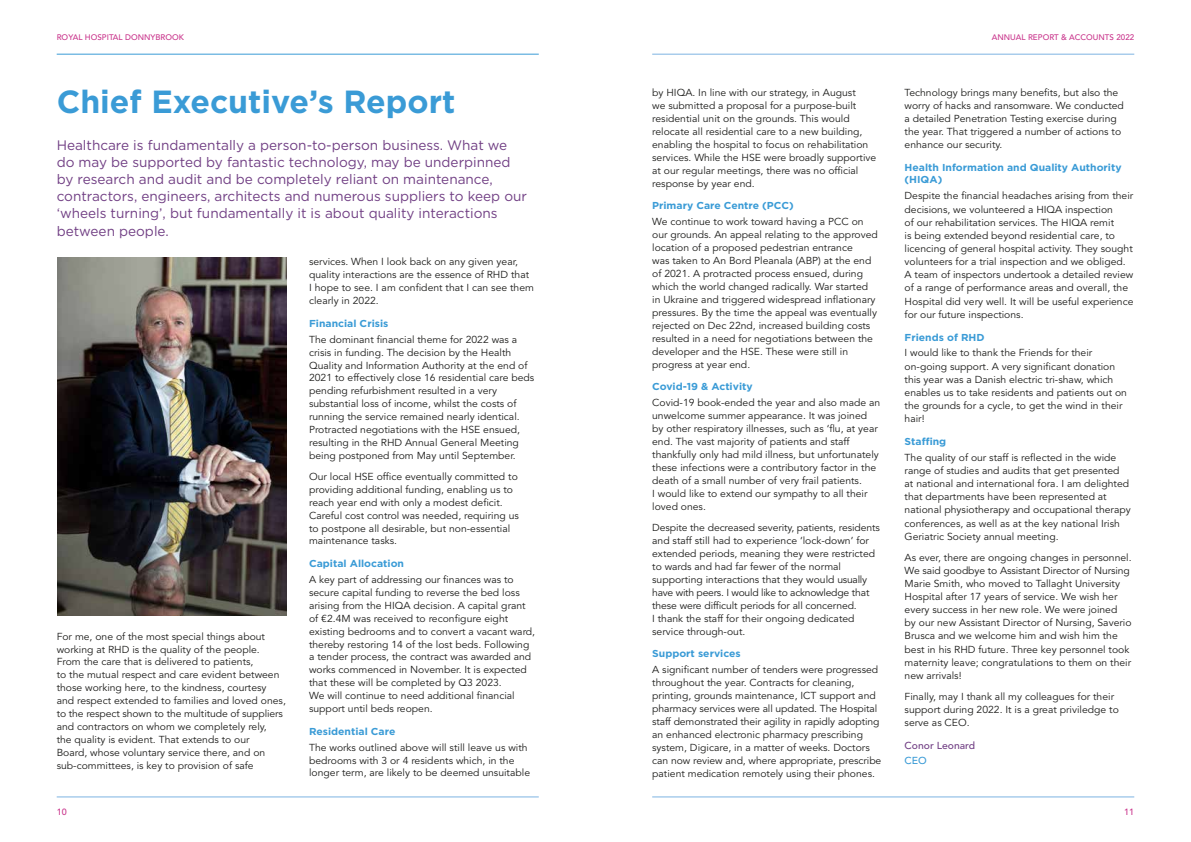
<style>
.page{position:relative;width:1191px;height:842px;background:#fff}
.page>*{position:absolute;margin:0;border:0;box-sizing:border-box;transform-origin:0 0}
.t1{font:700 32px "Gotham";color:#3a9bd6}
.t2{font:13.7px/17px "Gotham";color:#713f84}
.t3{font:10.1px/13px "Avenir LT Std";color:#1d1d1b}
.t4{font:700 10.1px/12.2px "Gotham";color:#3a9bd6}
.t5{font:500 10.1px "Avenir LT Std";color:#713f84}
.t6{font:500 10.1px "Avenir LT Std";color:#3a9bd6}
.t7{font:500 9px "Avenir LT Std";color:#c9338b}
.t8{font:500 8px "Avenir LT Std";letter-spacing:.005em;color:#c9338b}
</style>
<div class="page">
<hr style="left:652px;top:797px;width:482px;height:1px;background:#7db3e2">
<hr style="left:652px;top:54px;width:482px;height:1px;background:#7db3e2">
<hr style="left:57px;top:797px;width:482px;height:1px;background:#7db3e2">
<hr style="left:57px;top:54px;width:482px;height:1px;background:#3a9bd6">
<img style="left:57px;top:258px;width:230px;height:357px">
<p class="t8" style="left:57px;top:33px;width:129px">ROYAL HOSPITAL DONNYBROOK</p>
<h1 class="t1" style="left:57px;top:81px;width:400px">Chief Executive’s Report</h1>
<p class="t2" style="left:57px;top:137px;width:472px">Healthcare is fundamentally a person-to-person business. What we do may be supported by fantastic technology, may be underpinned by research and audit and be completely reliant on maintenance, contractors, engineers, architects and numerous suppliers to keep our ‘wheels turning’, but fundamentally it is about quality interactions between people.</p>
<p class="t3" style="left:57px;top:630px;width:231px">For me, one of the most special things about working at RHD is the quality of the people.<br>From the care that is delivered to patients,<br>to the mutual respect and care evident between those working here, to the kindness, courtesy and respect extended to families and loved ones, to the respect shown to the multitude of suppliers and contractors on whom we completely rely,<br>the quality is evident. That extends to our<br>Board, whose voluntary service there, and on sub-committees, is key to provision of safe</p>
<p class="t7" style="left:57px;top:806px;width:12px">10</p>
<p class="t3" style="left:309px;top:256px;width:226px">services. When I look back on any given year, quality interactions are the essence of RHD that I hope to see. I am confident that I can see them clearly in 2022.</p>
<p class="t4" style="left:309px;top:317px;width:81px">Financial Crisis</p>
<p class="t3" style="left:309px;top:333px;width:227px">The dominant financial theme for 2022 was a crisis in funding. The decision by the Health Quality and Information Authority at the end of 2021 to effectively close 16 residential care beds pending refurbishment resulted in a very substantial loss of income, whilst the costs of running the service remained nearly identical.<br>Protracted negotiations with the HSE ensued, resulting in the RHD Annual General Meeting being postponed from May until September.</p>
<p class="t3" style="left:309px;top:470px;width:211px">Our local HSE office eventually committed to providing additional funding, enabling us to reach year end with only a modest deficit.<br>Careful cost control was needed, requiring us to postpone all desirable, but non-essential maintenance tasks.</p>
<p class="t4" style="left:309px;top:557px;width:96px">Capital Allocation</p>
<p class="t3" style="left:309px;top:573px;width:228px">A key part of addressing our finances was to secure capital funding to reverse the bed loss arising from the HIQA decision. A capital grant of €2.4M was received to reconfigure eight existing bedrooms and to convert a vacant ward, thereby restoring 14 of the lost beds. Following a tender process, the contract was awarded and works commenced in November. It is expected that these will be completed by Q3 2023.<br>We will continue to need additional financial support until beds reopen.</p>
<p class="t4" style="left:309px;top:725px;width:88px">Residential Care</p>
<p class="t3" style="left:309px;top:741px;width:222px">The works outlined above will still leave us with bedrooms with 3 or 4 residents which, in the longer term, are likely to be deemed unsuitable</p>
<p class="t3" style="left:652px;top:86px;width:226px">by HIQA. In line with our strategy, in August<br>we submitted a proposal for a purpose-built residential unit on the grounds. This would relocate all residential care to a new building, enabling the hospital to focus on rehabilitation services. While the HSE were broadly supportive at our regular meetings, there was no official response by year end.</p>
<p class="t4" style="left:652px;top:200px;width:143px">Primary Care Centre (PCC)</p>
<p class="t3" style="left:652px;top:215px;width:227px">We continue to work toward having a PCC on our grounds. An appeal relating to the approved location of a proposed pedestrian entrance<br>was taken to An Bord Pleanala (ABP) at the end of 2021. A protracted process ensued, during which the world changed radically. War started in Ukraine and triggered widespread inflationary pressures. By the time the appeal was eventually rejected on Dec 22nd, increased building costs resulted in a need for negotiations between the developer and the HSE. These were still in progress at year end.</p>
<p class="t4" style="left:652px;top:381px;width:102px">Covid-19 &amp; Activity</p>
<p class="t3" style="left:652px;top:397px;width:229px">Covid-19 book-ended the year and also made an unwelcome summer appearance. It was joined by other respiratory illnesses, such as ‘flu, at year end. The vast majority of patients and staff thankfully only had mild illness, but unfortunately these infections were a contributory factor in the death of a small number of very frail patients.<br>I would like to extend our sympathy to all their loved ones.</p>
<p class="t3" style="left:652px;top:521px;width:229px">Despite the decreased severity, patients, residents and staff still had to experience ‘lock-down’ for extended periods, meaning they were restricted to wards and had far fewer of the normal supporting interactions that they would usually have with peers. I would like to acknowledge that these were difficult periods for all concerned.<br>I thank the staff for their ongoing dedicated service through-out.</p>
<p class="t4" style="left:652px;top:647px;width:90px">Support services</p>
<p class="t3" style="left:652px;top:663px;width:231px">A significant number of tenders were progressed throughout the year. Contracts for cleaning, printing, grounds maintenance, ICT support and pharmacy services were all updated. The Hospital staff demonstrated their agility in rapidly adopting an enhanced electronic pharmacy prescribing system, Digicare, in a matter of weeks. Doctors can now review and, where appropriate, prescribe patient medication remotely using their phones.</p>
<p class="t8" style="left:991px;top:33px;width:144px">ANNUAL REPORT &amp; ACCOUNTS 2022</p>
<p class="t3" style="left:904px;top:86px;width:221px">Technology brings many benefits, but also the worry of hacks and ransomware. We conducted a detailed Penetration Testing exercise during the year. That triggered a number of actions to enhance our security.</p>
<p class="t4" style="left:904px;top:161px;width:218px">Health Information and Quality Authority (HIQA)</p>
<p class="t3" style="left:904px;top:190px;width:230px">Despite the financial headaches arising from their decisions, we volunteered a HIQA inspection<br>of our rehabilitation services. The HIQA remit<br>is being extended beyond residential care, to licencing of general hospital activity. They sought volunteers for a trial inspection and we obliged.<br>A team of inspectors undertook a detailed review of a range of performance areas and overall, the Hospital did very well. It will be useful experience for our future inspections.</p>
<p class="t4" style="left:904px;top:331px;width:82px">Friends of RHD</p>
<p class="t3" style="left:904px;top:347px;width:224px">I would like to thank the Friends for their on-going support. A very significant donation this year was a Danish electric tri-shaw, which enables us to take residents and patients out on the grounds for a cycle, to get the wind in their hair!</p>
<p class="t4" style="left:904px;top:435px;width:43px">Staffing</p>
<p class="t3" style="left:904px;top:451px;width:228px">The quality of our staff is reflected in the wide range of studies and audits that get presented at national and international fora. I am delighted that departments have been represented at national physiotherapy and occupational therapy conferences, as well as at the key national Irish Geriatric Society annual meeting.</p>
<p class="t3" style="left:904px;top:551px;width:229px">As ever, there are ongoing changes in personnel.<br>We said goodbye to Assistant Director of Nursing Marie Smith, who moved to Tallaght University Hospital after 17 years of service. We wish her every success in her new role. We were joined<br>by our new Assistant Director of Nursing, Saverio Brusca and we welcome him and wish him the best in his RHD future. Three key personnel took maternity leave; congratulations to them on their new arrivals!</p>
<p class="t3" style="left:904px;top:690px;width:216px">Finally, may I thank all my colleagues for their support during 2022. It is a great priviledge to serve as CEO.</p>
<p class="t5" style="left:904px;top:740px;width:72px">Conor Leonard</p>
<p class="t6" style="left:904px;top:754px;width:24px">CEO</p>
<p class="t7" style="left:1124px;top:806px;width:12px">11</p>
</div>
